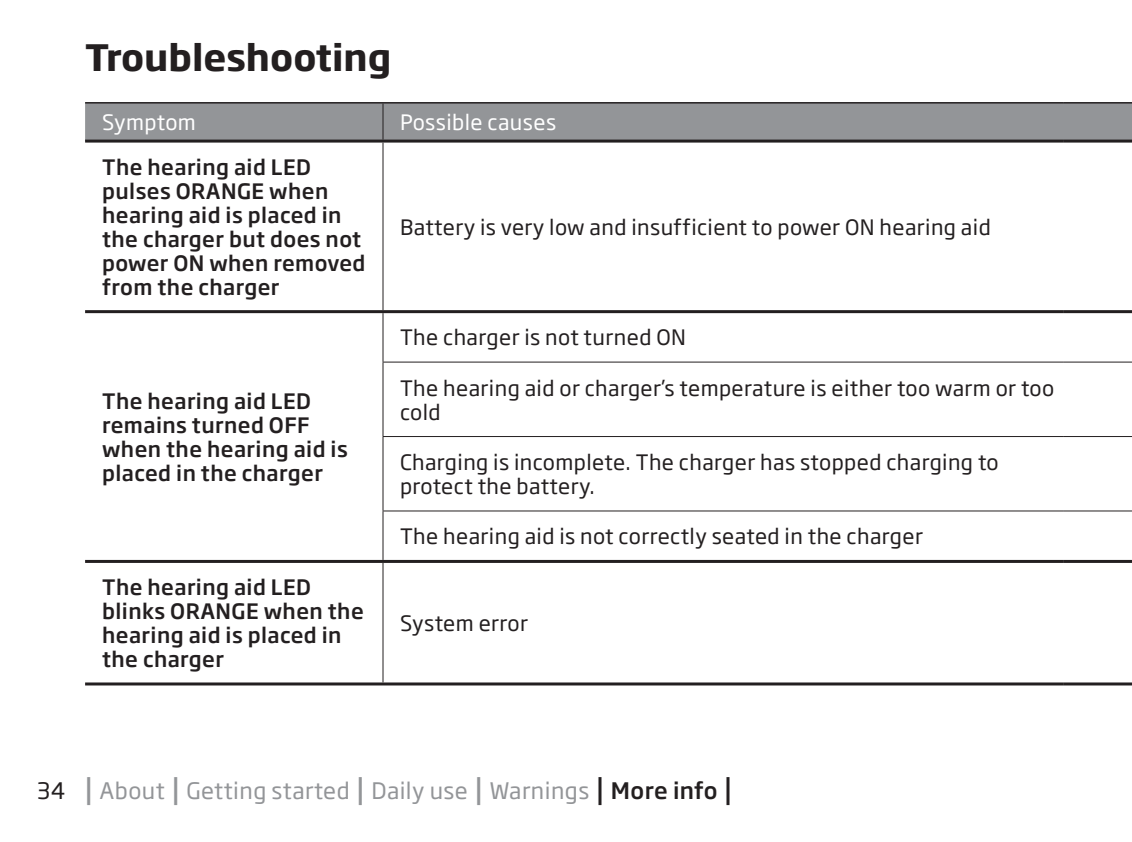
<style>
.page{position:relative;width:1132px;height:842px;background:#fff}
.page>*{position:absolute;margin:0;border:0;box-sizing:border-box;transform-origin:0 0}
.t1{font:700 36px "Soho Gothic Pro";color:#231f20}
.t2{font:22.5px "Soho Gothic Pro";letter-spacing:.02em;color:#939598}
.t3{font:21px/24px "Soho Gothic Pro";letter-spacing:.02em;color:#231f20}
.t4{font:500 21px/24px "Soho Gothic Pro";letter-spacing:.02em;color:#231f20}
.t5{font:21px "Soho Gothic Pro";letter-spacing:.02em;color:#fff}
.s1{color:#231f20}
.s2{font-weight:500;font-size:29.4px}
.s3{font-weight:500;font-size:29.4px;color:#231f20}
.s4{font-weight:500;color:#231f20}
</style>
<div class="page">
<div style="left:85px;top:104px;width:1046px;height:36px;background:#939598"></div>
<hr style="left:382px;top:104px;width:1px;height:36px;background:#231f20">
<hr style="left:382px;top:143px;width:1px;height:167px;background:#231f20">
<hr style="left:382px;top:313px;width:1px;height:49px;background:#231f20">
<hr style="left:382px;top:362px;width:1px;height:74px;background:#231f20">
<hr style="left:382px;top:437px;width:1px;height:74px;background:#231f20">
<hr style="left:382px;top:511px;width:1px;height:49px;background:#231f20">
<hr style="left:382px;top:563px;width:1px;height:119px;background:#231f20">
<hr style="left:85px;top:140px;width:298px;height:3px;background:#231f20">
<hr style="left:85px;top:310px;width:298px;height:3px;background:#231f20">
<hr style="left:85px;top:682px;width:298px;height:3px;background:#231f20">
<hr style="left:85px;top:102px;width:298px;height:2px;background:#231f20">
<hr style="left:383px;top:102px;width:680px;height:2px;background:#231f20">
<hr style="left:1063px;top:102px;width:68px;height:2px;background:#231f20">
<hr style="left:85px;top:560px;width:298px;height:3px;background:#231f20">
<hr style="left:383px;top:560px;width:680px;height:3px;background:#231f20">
<hr style="left:1063px;top:560px;width:68px;height:3px;background:#231f20">
<hr style="left:383px;top:140px;width:680px;height:3px;background:#231f20">
<hr style="left:1063px;top:140px;width:68px;height:3px;background:#231f20">
<hr style="left:383px;top:310px;width:680px;height:3px;background:#231f20">
<hr style="left:1063px;top:310px;width:68px;height:3px;background:#231f20">
<hr style="left:383px;top:682px;width:680px;height:3px;background:#231f20">
<hr style="left:1063px;top:682px;width:68px;height:3px;background:#231f20">
<hr style="left:382px;top:362px;width:681px;height:1px;background:#231f20">
<hr style="left:382px;top:436px;width:681px;height:1px;background:#231f20">
<hr style="left:382px;top:510px;width:681px;height:1px;background:#231f20">
<hr style="left:1063px;top:362px;width:68px;height:1px;background:#231f20">
<hr style="left:1063px;top:436px;width:68px;height:1px;background:#231f20">
<hr style="left:1063px;top:510px;width:68px;height:1px;background:#231f20">
<h1 class="t1" style="left:85px;top:29px;width:307px">Troubleshooting</h1>
<p class="t5" style="left:102px;top:106px;width:95px">Symptom</p>
<p class="t5" style="left:400px;top:106px;width:157px">Possible causes</p>
<p class="t4" style="left:102px;top:154px;width:265px">The hearing aid LED pulses ORANGE when hearing aid is placed in the charger but does not power ON when removed from the charger</p>
<p class="t3" style="left:400px;top:214px;width:592px">Battery is very low and insufficient to power ON hearing aid</p>
<p class="t4" style="left:102px;top:388px;width:247px">The hearing aid LED remains turned OFF when the hearing aid is placed in the charger</p>
<p class="t4" style="left:102px;top:574px;width:263px">The hearing aid LED blinks ORANGE when the hearing aid is placed in the charger</p>
<p class="t3" style="left:400px;top:324px;width:287px">The charger is not turned ON</p>
<p class="t3" style="left:400px;top:375px;width:655px">The hearing aid or charger’s temperature is either too warm or too cold</p>
<p class="t3" style="left:400px;top:449px;width:600px">Charging is incomplete. The charger has stopped charging to protect the battery.</p>
<p class="t3" style="left:400px;top:523px;width:524px">The hearing aid is not correctly seated in the charger</p>
<p class="t3" style="left:400px;top:610px;width:129px">System error</p>
<p class="t2" style="left:37px;top:774px;width:696px"><span class="s1">34</span> <span class="s2">|</span> About <span class="s2">|</span> Getting started <span class="s2">|</span> Daily use <span class="s2">|</span> Warnings <span class="s3">|</span> <span class="s4">More info</span> <span class="s3">|</span></p>
</div>
